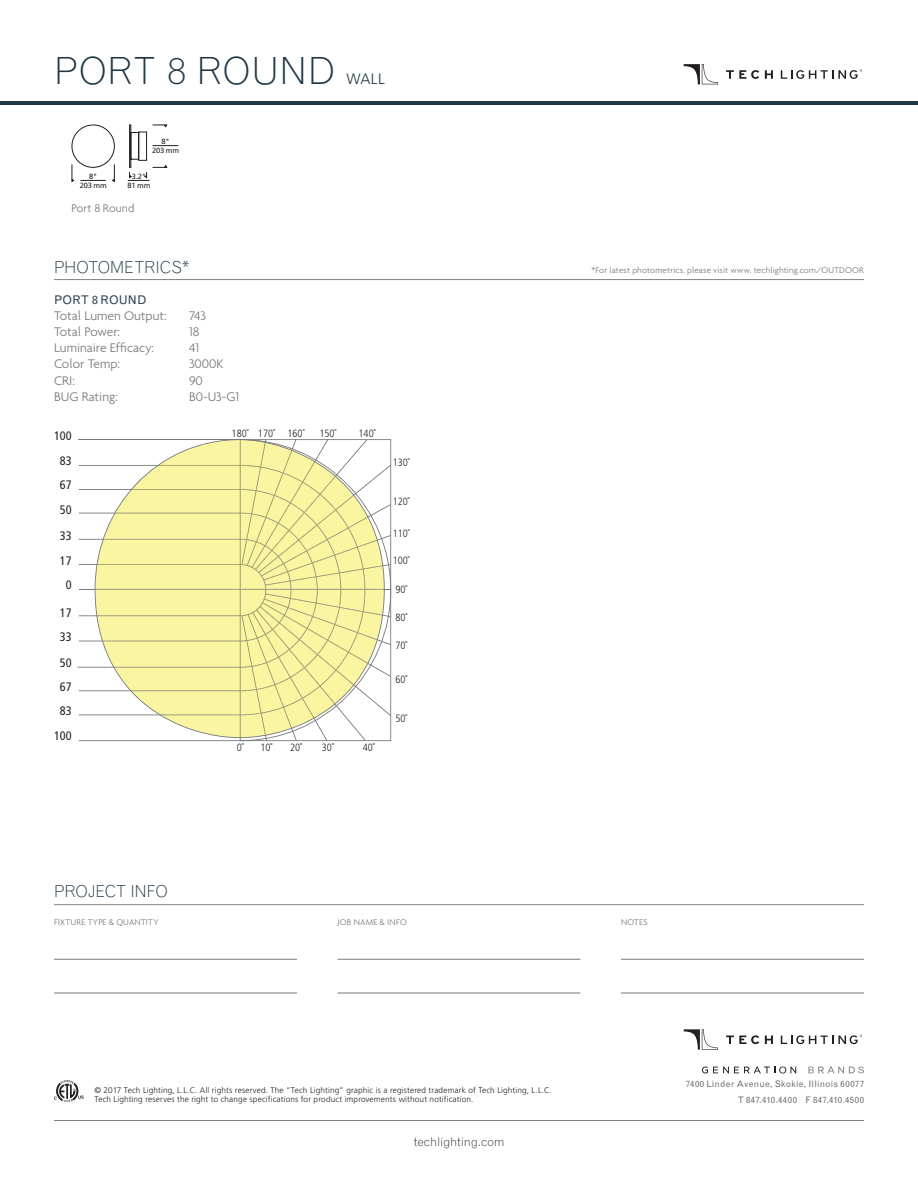
<style>
.page{position:relative;width:918px;height:1188px;background:#fff}
.page>*{position:absolute;margin:0;border:0;box-sizing:border-box;transform-origin:0 0}
.t1{font:300 37.5px "Grotesque";color:#203746}
.Spec_Header{font:300 16.5px "Grotesque";letter-spacing:-.02em;color:#203746}
.t2{font:300 15px "Frutiger";color:#203746}
.Photometrics{font:300 13.5px "Agenda";color:#76787b}
.t3{font:condensed 12.3px/24.3px "Frutiger";color:#231f20}
.t4{font:300 12px "Grotesque";letter-spacing:-.01em;color:#231f20}
.Line_Art_Caption{font:300 12px "Agenda";letter-spacing:.005em;color:#76787b}
.Photometrics-2{font:12px "Grotesque";letter-spacing:.01em;color:#354856}
.t5{font:300 condensed 10.5px "Frutiger";color:#231f20}
.Photometrics_-_Top{font:300 9px "Agenda";letter-spacing:.02em;color:#76787b}
.t6{font:9px/16.2px "Grotesque";letter-spacing:.03em;color:#717275;text-align:right}
.t7{font:300 8.25px/9px "Frutiger";letter-spacing:.015em;color:#231f20}
.t8{font:7.5px/9px "Frutiger";letter-spacing:-.03em;color:#231f20;text-align:center}
</style>
<div class="page">
<svg style="left:726px;top:70px;width:33px;height:9px"></svg>
<svg style="left:765px;top:70px;width:8px;height:9px"></svg>
<svg style="left:781px;top:70px;width:81px;height:9px"></svg>
<svg style="left:684px;top:64px;width:34px;height:20px"></svg>
<hr style="left:0;top:101px;width:918px;height:4px;background:#203746">
<svg style="left:726px;top:1035px;width:33px;height:9px"></svg>
<svg style="left:765px;top:1036px;width:8px;height:8px"></svg>
<svg style="left:781px;top:1035px;width:81px;height:9px"></svg>
<svg style="left:684px;top:1029px;width:34px;height:21px"></svg>
<hr style="left:54px;top:904px;width:810px;height:1px;background:#808285">
<svg style="left:54px;top:1080px;width:30px;height:22px"></svg>
<hr style="left:54px;top:1120px;width:810px;height:1px;background:#808285">
<svg style="left:702px;top:1066px;width:94px;height:8px"></svg>
<svg style="left:808px;top:1067px;width:56px;height:6px"></svg>
<hr style="left:54px;top:959px;width:243px;height:1px;background:#76787b">
<hr style="left:54px;top:993px;width:243px;height:1px;background:#76787b">
<hr style="left:338px;top:959px;width:242px;height:1px;background:#76787b">
<hr style="left:338px;top:993px;width:242px;height:1px;background:#76787b">
<hr style="left:621px;top:959px;width:243px;height:1px;background:#76787b">
<hr style="left:621px;top:993px;width:243px;height:1px;background:#76787b">
<svg style="left:71px;top:125px;width:107px;height:58px"></svg>
<svg style="left:78px;top:439px;width:313px;height:302px"></svg>
<svg style="left:95px;top:439px;width:290px;height:299px;fill:#faf5a0"></svg>
<hr style="left:54px;top:279px;width:810px;height:1px;background:#808285">
<h1 class="t1" style="left:54px;top:48px;width:283px">PORT 8 ROUND</h1>
<h3 class="t2" style="left:346px;top:70px;width:40px">WALL</h3>
<p class="t8" style="left:80px;top:172px;width:28px">8"<br>203 mm</p>
<p class="t8" style="left:152px;top:137px;width:28px">8"<br>203 mm</p>
<p class="t8" style="left:128px;top:172px;width:24px">3.2"<br>81 mm</p>
<p class="Line_Art_Caption" style="left:71px;top:201px;width:64px">Port 8 Round</p>
<p class="Spec_Header" style="left:54px;top:257px;width:137px">PHOTOMETRICS*</p>
<p class="Photometrics_-_Top" style="left:591px;top:264px;width:274px">*For latest photometrics, please visit www. techlighting.com/OUTDOOR</p>
<p class="Photometrics-2" style="left:54px;top:292px;width:94px">PORT 8 ROUND</p>
<p class="Photometrics" style="left:54px;top:308px;width:114px">Total Lumen Output:</p>
<p class="Photometrics" style="left:189px;top:308px;width:19px">743</p>
<p class="Photometrics" style="left:54px;top:324px;width:68px">Total Power:</p>
<p class="Photometrics" style="left:189px;top:324px;width:12px">18</p>
<p class="Photometrics" style="left:54px;top:340px;width:102px">Luminaire Efficacy:</p>
<p class="Photometrics" style="left:189px;top:340px;width:12px">41</p>
<p class="Photometrics" style="left:54px;top:356px;width:68px">Color Temp:</p>
<p class="Photometrics" style="left:189px;top:356px;width:36px">3000K</p>
<p class="Photometrics" style="left:54px;top:372px;width:22px">CRI:</p>
<p class="Photometrics" style="left:189px;top:372px;width:15px">90</p>
<p class="Photometrics" style="left:54px;top:389px;width:65px">BUG Rating:</p>
<p class="Photometrics" style="left:189px;top:389px;width:52px">B0-U3-G1</p>
<p class="t3" style="left:54px;top:423px;width:19px">100</p>
<p class="t3" style="left:60px;top:449px;width:13px">83</p>
<p class="t3" style="left:60px;top:473px;width:13px">67<br>50</p>
<p class="t3" style="left:60px;top:523px;width:13px;line-height:25.2px">33<br>17</p>
<p class="t3" style="left:66px;top:573px;width:7px">0</p>
<p class="t3" style="left:60px;top:600px;width:13px">17<br>33</p>
<p class="t3" style="left:54px;top:651px;width:19px;text-align:center">50<br>67<br>83<br>100</p>
<h2 class="Spec_Header" style="left:54px;top:882px;width:115px">PROJECT INFO</h2>
<p class="Photometrics_-_Top" style="left:54px;top:917px;width:106px">FIXTURE TYPE &amp; QUANTITY</p>
<p class="t5" style="left:232px;top:427px;width:19px">180˚</p>
<p class="t5" style="left:258px;top:427px;width:48px">170˚ 160˚</p>
<p class="t5" style="left:319px;top:427px;width:19px">150˚</p>
<p class="t5" style="left:359px;top:427px;width:19px">140˚</p>
<p class="t5" style="left:237px;top:741px;width:9px">0˚</p>
<p class="t5" style="left:261px;top:741px;width:14px">10˚</p>
<p class="t5" style="left:290px;top:741px;width:14px">20˚</p>
<p class="t5" style="left:322px;top:741px;width:14px">30˚</p>
<p class="t5" style="left:363px;top:741px;width:14px">40˚</p>
<p class="t5" style="left:393px;top:457px;width:19px">130˚</p>
<p class="t5" style="left:393px;top:496px;width:19px">120˚</p>
<p class="t5" style="left:393px;top:527px;width:19px">110˚</p>
<p class="t5" style="left:393px;top:555px;width:19px">100˚</p>
<p class="t5" style="left:395px;top:583px;width:14px">90˚</p>
<p class="t5" style="left:395px;top:611px;width:14px">80˚</p>
<p class="t5" style="left:395px;top:639px;width:14px">70˚</p>
<p class="t5" style="left:395px;top:674px;width:14px">60˚</p>
<p class="t5" style="left:395px;top:713px;width:14px">50˚</p>
<p class="Photometrics_-_Top" style="left:338px;top:917px;width:71px">JOB NAME &amp; INFO</p>
<p class="Photometrics_-_Top" style="left:621px;top:917px;width:28px">NOTES</p>
<p class="t7" style="left:94px;top:1086px;width:459px">© 2017 Tech Lighting, L.L.C. All rights reserved. The “Tech Lighting” graphic is a registered trademark of Tech Lighting, L.L.C.<br>Tech Lighting reserves the right to change specifications for product improvements without notification.</p>
<h3 class="t4" style="left:414px;top:1134px;width:92px">techlighting.com</h3>
<p class="t6" style="left:686px;top:1076px;width:180px">7400 Linder Avenue, Skokie, Illinois 60077<br>T 847.410.4400 F 847.410.4500</p>
</div>
